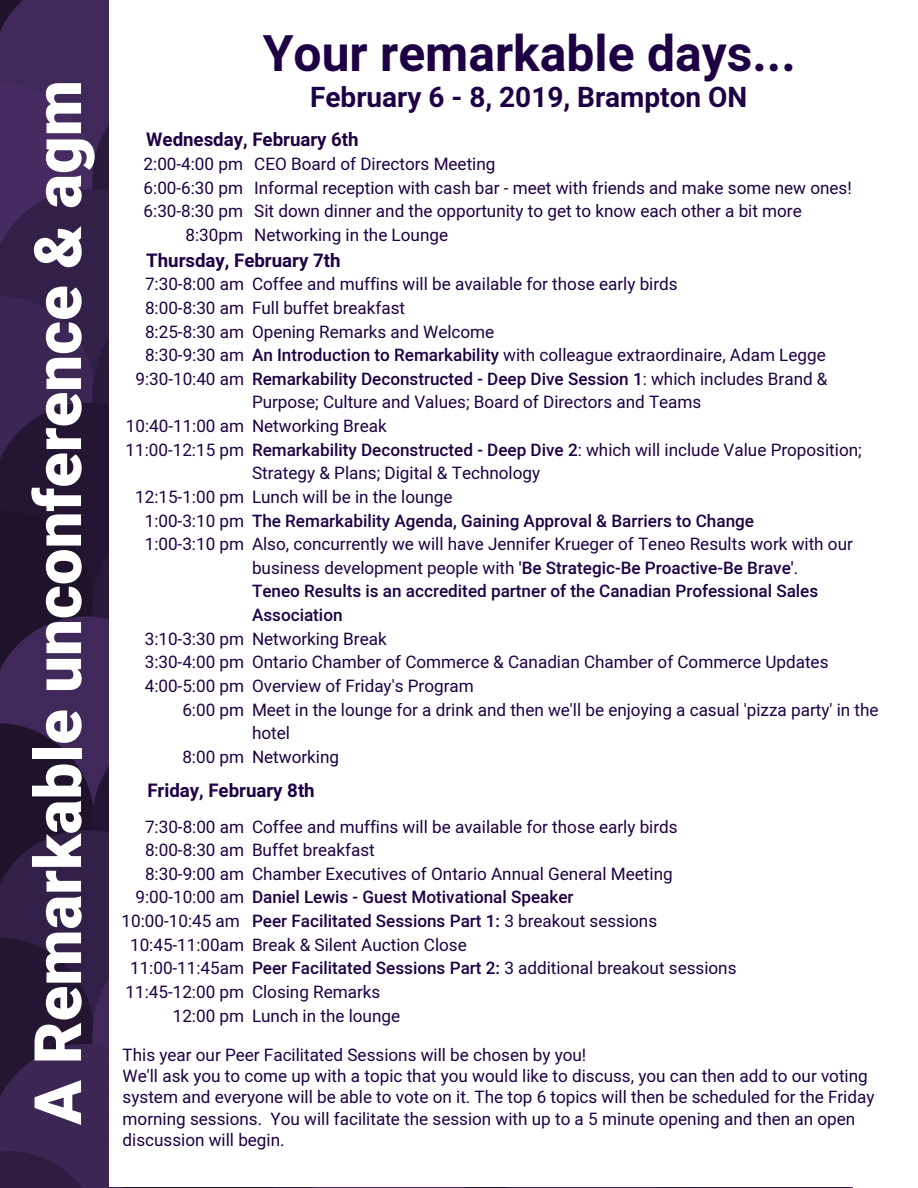
<style>
.page{position:relative;width:918px;height:1188px;background:#fff}
.page>*{position:absolute;margin:0;border:0;box-sizing:border-box;transform-origin:0 0}
.t1{font:900 65.4px "Mardoto";color:#fff}
.t2{font:700 49.8px "Mardoto";color:#1e0044}
.t3{font:700 28.05px "Mardoto";color:#1e0044}
.t4{font:700 18.75px "Mardoto";color:#1e0044}
.t5{font:17.1px/23.7px "Mardoto";color:#1e0044}
.t6{font:500 17.1px/23.7px "Mardoto";color:#1e0044}
.s1{font-weight:500}
.s2{font-weight:400}
</style>
<div class="page">
<img style="left:0;top:0;width:853px;height:1188px">
<div style="left:109px;top:0;width:809px;height:1187px;background:#fff"></div>
<h1 class="t1" style="left:20px;top:1125px;width:1046px;rotate:-90deg">A Remarkable unconference &amp; agm</h1>
<h2 class="t2" style="left:263px;top:25px;width:535px">Your remarkable days...</h2>
<h3 class="t3" style="left:310px;top:81px;width:439px">February 6 - 8, 2019, Brampton ON</h3>
<p class="t4" style="left:146px;top:129px;width:214px">Wednesday, February 6th</p>
<p class="t5" style="left:254px;top:152px;width:599px">CEO Board of Directors Meeting<br>Informal reception with cash bar - meet with friends and make some new ones!<br>Sit down dinner and the opportunity to get to know each other a bit more Networking in the Lounge</p>
<p class="t5" style="left:252px;top:273px;width:611px">Coffee and muffins will be available for those early birds<br>Full buffet breakfast<br>Opening Remarks and Welcome<br><span class="s1">An Introduction to Remarkability</span> with colleague extraordinaire, Adam Legge <span class="s1">Remarkability Deconstructed - Deep Dive Session 1</span>: which includes Brand &amp; Purpose; Culture and Values; Board of Directors and Teams<br>Networking Break<br><span class="s1">Remarkability Deconstructed - Deep Dive 2</span>: which will include Value Proposition; Strategy &amp; Plans; Digital &amp; Technology<br>Lunch will be in the lounge</p>
<p class="t6" style="left:252px;top:509px;width:504px">The Remarkability Agenda, Gaining Approval &amp; Barriers to Change</p>
<p class="t6" style="left:252px;top:532px;width:602px"><span class="s2">Also, concurrently we will have Jennifer Krueger of Teneo Results work with our business development people with</span> 'Be Strategic-Be Proactive-Be Brave'<span class="s2">.<br></span>Teneo Results is an accredited partner of the Canadian Professional Sales Association</p>
<p class="t5" style="left:252px;top:627px;width:628px">Networking Break<br>Ontario Chamber of Commerce &amp; Canadian Chamber of Commerce Updates Overview of Friday's Program<br>Meet in the lounge for a drink and then we'll be enjoying a casual 'pizza party' in the hotel<br>Networking</p>
<p class="t5" style="left:144px;top:152px;width:101px;text-align:right">2:00-4:00 pm<br>6:00-6:30 pm<br>6:30-8:30 pm<br>8:30pm</p>
<p class="t4" style="left:146px;top:249px;width:196px">Thursday, February 7th</p>
<p class="t5" style="left:135px;top:273px;width:110px;text-align:center">7:30-8:00 am<br>8:00-8:30 am<br>8:25-8:30 am<br>8:30-9:30 am<br>9:30-10:40 am</p>
<p class="t5" style="left:126px;top:414px;width:120px">10:40-11:00 am<br>11:00-12:15 pm</p>
<p class="t5" style="left:135px;top:485px;width:110px;text-align:center">12:15-1:00 pm<br>1:00-3:10 pm<br>1:00-3:10 pm</p>
<p class="t5" style="left:145px;top:627px;width:101px;text-align:right">3:10-3:30 pm<br>3:30-4:00 pm<br>4:00-5:00 pm<br>6:00 pm</p>
<p class="t5" style="left:182px;top:745px;width:63px">8:00 pm</p>
<p class="t4" style="left:147px;top:779px;width:169px">Friday, February 8th</p>
<p class="t5" style="left:252px;top:815px;width:427px">Coffee and muffins will be available for those early birds<br>Buffet breakfast<br>Chamber Executives of Ontario Annual General Meeting</p>
<p class="t5" style="left:252px;top:886px;width:486px"><span class="s1">Daniel Lewis - Guest Motivational Speaker<br>Peer Facilitated Sessions Part 1:</span> 3 breakout sessions<br>Break &amp; Silent Auction Close<br><span class="s1">Peer Facilitated Sessions Part 2:</span> 3 additional breakout sessions Closing Remarks<br>Lunch in the lounge</p>
<p class="t5" style="left:123px;top:1044px;width:753px;line-height:21.3px">This year our Peer Facilitated Sessions will be chosen by you!<br>We'll ask you to come up with a topic that you would like to discuss, you can then add to our voting system and everyone will be able to vote on it. The top 6 topics will then be scheduled for the Friday morning sessions. You will facilitate the session with up to a 5 minute opening and then an open discussion will begin.</p>
<p class="t5" style="left:122px;top:815px;width:124px;text-align:right">7:30-8:00 am<br>8:00-8:30 am<br>8:30-9:00 am<br>9:00-10:00 am<br>10:00-10:45 am<br>10:45-11:00am<br>11:00-11:45am<br>11:45-12:00 pm<br>12:00 pm</p>
</div>
